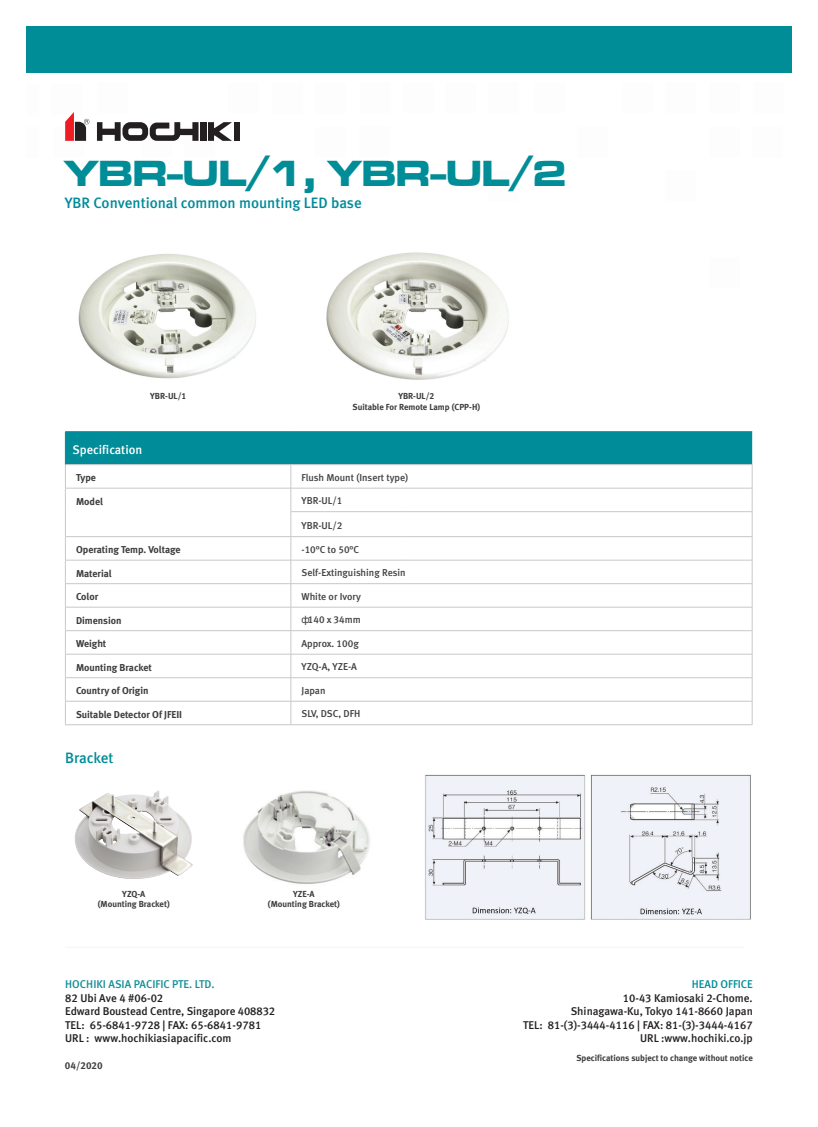
<style>
.page{position:relative;width:818px;height:1127px;background:#fff}
.page>*{position:absolute;margin:0;border:0;box-sizing:border-box;transform-origin:0 0}
.t1{font:37.5px "Microgramma D Bold Exte";color:#008d97}
.t2{font:15px "Meta Medium CELF";color:#008b98}
.t3{font:15px "Meta Medium CELF";letter-spacing:-.005em;color:#008d97}
.t4{font:12.5px "Meta Medium CELF";color:#fff}
.t5{font:11.25px/13.5px "Meta Medium CELF";color:#231f20;text-align:right}
.t6{font:11.25px/13.5px "Meta Medium CELF";color:#211e1e}
.t7{font:11.25px "Meta Medium CELF";color:#148e97}
.t8{font:11.25px "Meta Medium CELF";color:#008d97}
.t9{font:10px "Meta Medium CELF";color:#414042}
.t10{font:10px "Meta Bold CE Lf";color:#3e3e3f}
.t11{font:10px "Meta Bold CE Lf";color:#414042}
.t12{font:8.75px/10.5px "Meta Bold CE Lf";color:#3e3e3f;text-align:center}
.s1{font-family:"Arial"}
</style>
<div class="page">
<div style="left:26px;top:26px;width:766px;height:47px;background:#008d97"></div>
<svg style="left:65px;top:112px;width:24px;height:29px"></svg>
<svg style="left:97px;top:122px;width:101px;height:19px"></svg>
<div style="left:200px;top:122px;width:6px;height:19px;background:#231f20"></div>
<svg style="left:208px;top:122px;width:24px;height:19px"></svg>
<div style="left:234px;top:122px;width:6px;height:19px;background:#231f20"></div>
<svg style="left:65px;top:431px;width:688px;height:293px"></svg>
<hr style="left:65px;top:724px;width:226px;height:1px;background:#c7c8ca">
<hr style="left:291px;top:724px;width:117px;height:1px;background:#c7c8ca">
<hr style="left:408px;top:724px;width:344px;height:1px;background:#c7c8ca">
<hr style="left:65px;top:431px;width:226px;height:1px;background:#008d97">
<hr style="left:65px;top:432px;width:1px;height:32px;background:#008d97">
<hr style="left:291px;top:431px;width:117px;height:1px;background:#008d97">
<hr style="left:408px;top:431px;width:344px;height:1px;background:#008d97">
<hr style="left:65px;top:946px;width:679px;height:1px;background:#f3f4f4">
<img style="left:78px;top:254px;width:178px;height:125px">
<img style="left:326px;top:252px;width:183px;height:128px">
<img style="left:425px;top:774px;width:326px;height:145px">
<img style="left:74px;top:790px;width:119px;height:88px">
<img style="left:243px;top:790px;width:127px;height:94px">
<h1 class="t1" style="left:64px;top:148px;width:504px">YBR-UL/1, YBR-UL/2</h1>
<h2 class="t2" style="left:65px;top:193px;width:298px">YBR Conventional common mounting LED base</h2>
<p class="t12" style="left:150px;top:391px;width:38px">YBR-UL/1</p>
<p class="t4" style="left:72px;top:442px;width:71px">Specification</p>
<p class="t10" style="left:76px;top:471px;width:21px">Type</p>
<p class="t10" style="left:76px;top:494px;width:28px">Model</p>
<p class="t10" style="left:76px;top:543px;width:106px">Operating Temp. Voltage</p>
<p class="t10" style="left:76px;top:566px;width:37px">Material</p>
<p class="t10" style="left:76px;top:590px;width:24px">Color</p>
<p class="t10" style="left:76px;top:613px;width:47px">Dimension</p>
<p class="t10" style="left:76px;top:637px;width:32px">Weight</p>
<p class="t10" style="left:76px;top:660px;width:77px">Mounting Bracket</p>
<p class="t10" style="left:76px;top:684px;width:74px">Country of Origin</p>
<p class="t10" style="left:76px;top:707px;width:108px">Suitable Detector Of JFEII</p>
<h2 class="t3" style="left:65px;top:748px;width:50px">Bracket</h2>
<p class="t12" style="left:353px;top:391px;width:129px">YBR-UL/2<br>Suitable For Remote Lamp (CPP-H)</p>
<p class="t9" style="left:301px;top:471px;width:108px">Flush Mount (Insert type)</p>
<p class="t9" style="left:301px;top:494px;width:42px">YBR-UL/1</p>
<p class="t9" style="left:301px;top:519px;width:42px">YBR-UL/2</p>
<p class="t9" style="left:301px;top:543px;width:59px">-10°C to 50°C</p>
<p class="t9" style="left:301px;top:566px;width:106px">Self-Extinguishing Resin</p>
<p class="t9" style="left:301px;top:590px;width:61px">White or Ivory</p>
<p class="t9" style="left:301px;top:613px;width:61px"><span class="s1">ф</span>140 x 34mm</p>
<p class="t9" style="left:301px;top:637px;width:59px">Approx. 100g</p>
<p class="t9" style="left:301px;top:660px;width:57px">YZQ-A, YZE-A</p>
<p class="t9" style="left:301px;top:684px;width:26px">Japan</p>
<p class="t9" style="left:301px;top:707px;width:60px">SLV, DSC, DFH</p>
<p class="t12" style="left:98px;top:888px;width:73px">YZQ-A<br>(Mounting Bracket)</p>
<p class="t12" style="left:268px;top:888px;width:73px">YZE-A<br>(Mounting Bracket)</p>
<p class="t7" style="left:65px;top:977px;width:151px">HOCHIKI ASIA PACIFIC PTE. LTD.</p>
<p class="t6" style="left:65px;top:990px;width:211px">82 Ubi Ave 4 #06-02<br>Edward Boustead Centre, Singapore 408832<br>TEL: 65-6841-9728 | FAX: 65-6841-9781<br>URL : www.hochikiasiapacific.com</p>
<p class="t11" style="left:65px;top:1058px;width:39px">04/2020</p>
<p class="t8" style="left:692px;top:977px;width:63px">HEAD OFFICE</p>
<p class="t5" style="left:523px;top:990px;width:231px">10-43 Kamiosaki 2-Chome.<br>Shinagawa-Ku, Tokyo 141-8660 Japan<br>TEL: 81-(3)-3444-4116 | FAX: 81-(3)-3444-4167<br>URL :www.hochiki.co.jp</p>
<p class="t12" style="left:576px;top:1052px;width:178px">Specifications subject to change without notice</p>
</div>
